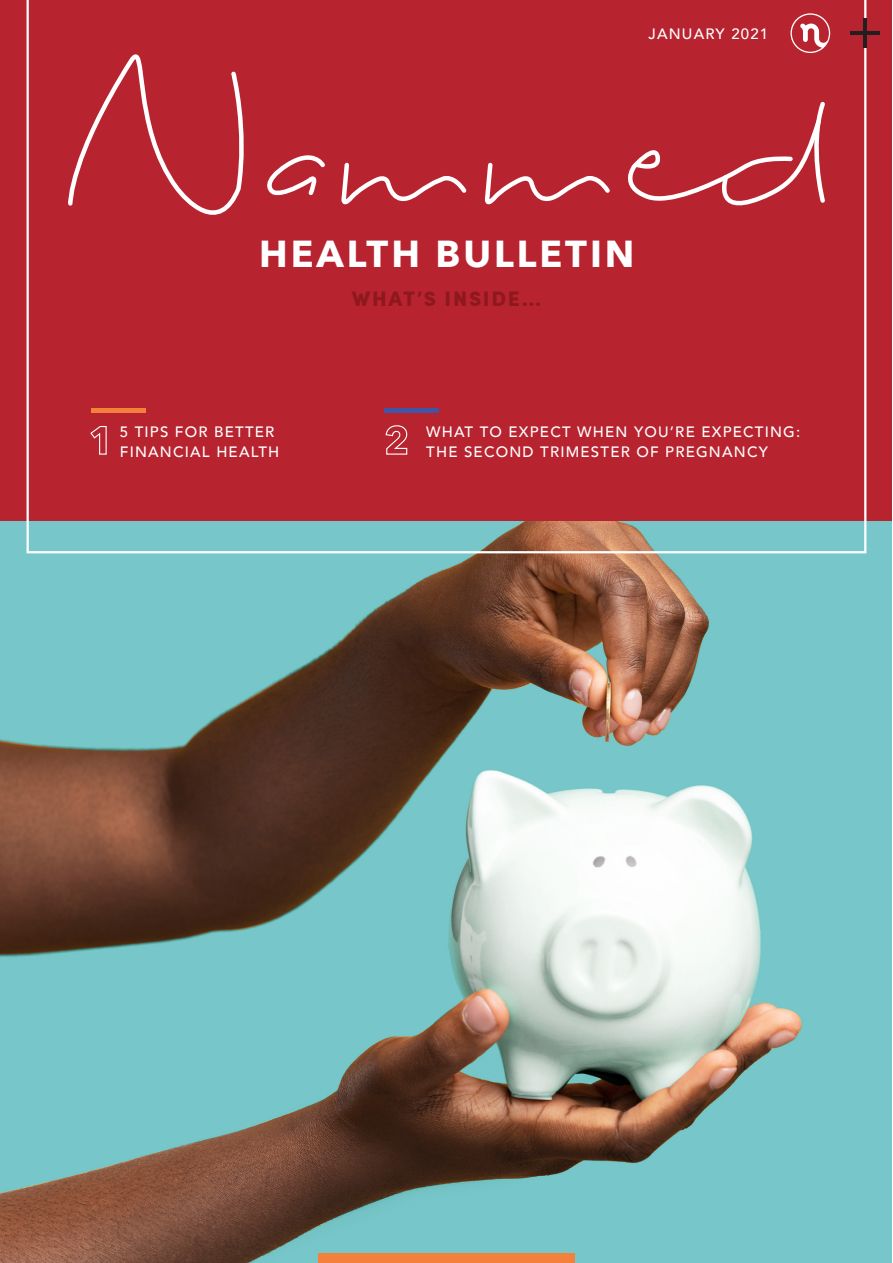
<style>
.page{position:relative;width:893px;height:1263px;background:#fff}
.page>*{position:absolute;margin:0;border:0;box-sizing:border-box;transform-origin:0 0}
.t1{font:700 37.5px "Avenir Next";letter-spacing:.08em;color:#fff}
.t2{font:900 21px "Sofia Pro";letter-spacing:.08em;color:#8e191c}
.t3{font:500 15px/20.4px "Avenir";letter-spacing:.08em;color:#fff}
</style>
<div class="page">
<div style="left:0;top:0;width:891px;height:549px;background:#b82330"></div>
<img style="left:0;top:521px;width:891px;height:742px">
<svg style="left:27px;top:0;width:839px;height:553px"></svg>
<hr style="left:863px;top:19px;width:4px;height:29px;background:#231f20">
<hr style="left:851px;top:31px;width:29px;height:4px;background:#231f20">
<svg style="left:385px;top:425px;width:23px;height:30px"></svg>
<svg style="left:90px;top:425px;width:17px;height:30px"></svg>
<div style="left:91px;top:408px;width:54px;height:5px;background:#f4813b"></div>
<div style="left:384px;top:408px;width:54px;height:5px;background:#4155a4"></div>
<div style="left:318px;top:1253px;width:257px;height:10px;background:#f4813b"></div>
<p class="t3" style="left:649px;top:23px;width:121px">JANUARY 2021</p>
<h1 class="t1" style="left:259px;top:221px;width:377px">HEALTH BULLETIN</h1>
<h2 class="t2" style="left:352px;top:282px;width:191px">WHAT’S INSIDE…</h2>
<p class="t3" style="left:120px;top:421px;width:161px">5 TIPS FOR BETTER<br>FINANCIAL HEALTH</p>
<p class="t3" style="left:426px;top:421px;width:376px">WHAT TO EXPECT WHEN YOU’RE EXPECTING:<br>THE SECOND TRIMESTER OF PREGNANCY</p>
</div>
